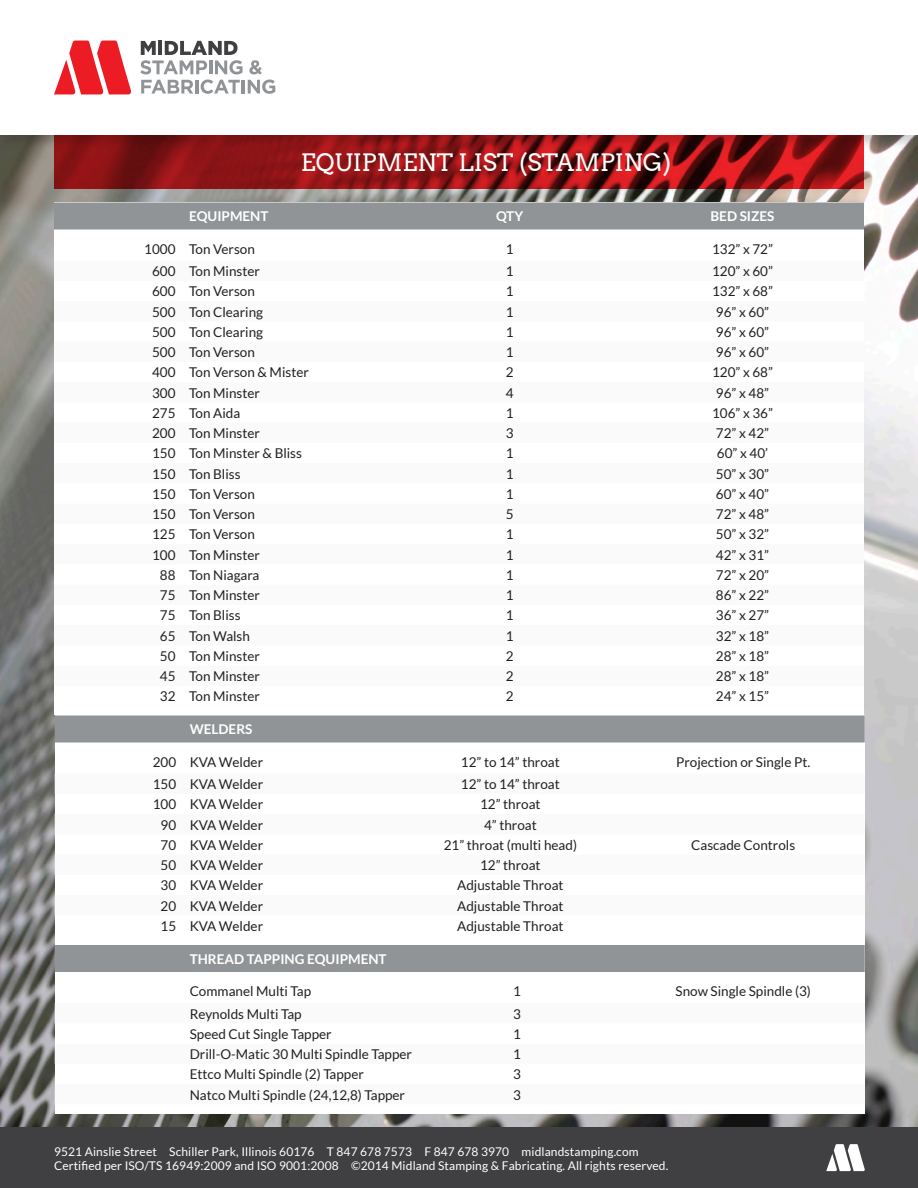
<style>
.page{position:relative;width:918px;height:1188px;background:#fff}
.page>*{position:absolute;margin:0;border:0;box-sizing:border-box;transform-origin:0 0}
.t1{font:24px "Arvo";color:#fff}
.t2{font:13.5px "Lato";color:#231f20}
.t3{font:700 13.5px "Lato";color:#fff}
.t4{font:12px "Lato";letter-spacing:.01em;color:#fff}
</style>
<div class="page">
<img style="left:0;top:150px;width:918px;height:977px">
<svg style="left:140px;top:41px;width:135px;height:53px"></svg>
<svg style="left:54px;top:40px;width:77px;height:55px"></svg>
<div style="left:54px;top:202px;width:810px;height:514px;background:#fff"></div>
<svg style="left:54px;top:202px;width:810px;height:28px;background:#949799"></svg>
<div style="left:55px;top:716px;width:810px;height:229px;background:#fff"></div>
<div style="left:55px;top:716px;width:810px;height:26px;background:#919496"></div>
<div style="left:55px;top:945px;width:810px;height:169px;background:#fff"></div>
<div style="left:55px;top:945px;width:810px;height:27px;background:#919496"></div>
<svg style="left:54px;top:135px;width:809px;height:54px;background:#891315"></svg>
<div style="left:0;top:1127px;width:918px;height:61px;background:#404042"></div>
<svg style="left:826px;top:1144px;width:39px;height:27px"></svg>
<p class="t1" style="left:301px;top:148px;width:372px">EQUIPMENT LIST (STAMPING)</p>
<p class="t3" style="left:189px;top:209px;width:81px">EQUIPMENT</p>
<p class="t3" style="left:496px;top:209px;width:29px">QTY</p>
<p class="t3" style="left:711px;top:209px;width:65px">BED SIZES</p>
<p class="t2" style="left:144px;top:241px;width:33px">1000</p>
<p class="t2" style="left:189px;top:241px;width:67px">Ton Verson</p>
<p class="t2" style="left:506px;top:241px;width:9px">1</p>
<p class="t2" style="left:712px;top:241px;width:62px">132” x 72”</p>
<p class="t2" style="left:152px;top:264px;width:25px">600</p>
<p class="t2" style="left:189px;top:264px;width:72px">Ton Minster</p>
<p class="t2" style="left:506px;top:264px;width:9px">1</p>
<p class="t2" style="left:712px;top:264px;width:62px">120” x 60”</p>
<p class="t2" style="left:152px;top:284px;width:25px">600</p>
<p class="t2" style="left:189px;top:284px;width:67px">Ton Verson</p>
<p class="t2" style="left:506px;top:284px;width:9px">1</p>
<p class="t2" style="left:712px;top:284px;width:62px">132” x 68”</p>
<p class="t2" style="left:152px;top:304px;width:25px">500</p>
<p class="t2" style="left:189px;top:304px;width:76px">Ton Clearing</p>
<p class="t2" style="left:506px;top:304px;width:9px">1</p>
<p class="t2" style="left:716px;top:304px;width:55px">96” x 60”</p>
<p class="t2" style="left:152px;top:325px;width:25px">500</p>
<p class="t2" style="left:189px;top:325px;width:76px">Ton Clearing</p>
<p class="t2" style="left:506px;top:325px;width:9px">1</p>
<p class="t2" style="left:716px;top:325px;width:55px">96” x 60”</p>
<p class="t2" style="left:152px;top:345px;width:25px">500</p>
<p class="t2" style="left:189px;top:345px;width:67px">Ton Verson</p>
<p class="t2" style="left:506px;top:345px;width:9px">1</p>
<p class="t2" style="left:716px;top:345px;width:55px">96” x 60”</p>
<p class="t2" style="left:152px;top:365px;width:25px">400</p>
<p class="t2" style="left:189px;top:365px;width:121px">Ton Verson &amp; Mister</p>
<p class="t2" style="left:506px;top:365px;width:9px">2</p>
<p class="t2" style="left:712px;top:365px;width:62px">120” x 68”</p>
<p class="t2" style="left:152px;top:385px;width:25px">300</p>
<p class="t2" style="left:189px;top:385px;width:72px">Ton Minster</p>
<p class="t2" style="left:506px;top:385px;width:9px">4</p>
<p class="t2" style="left:716px;top:385px;width:55px">96” x 48”</p>
<p class="t2" style="left:152px;top:406px;width:25px">275</p>
<p class="t2" style="left:189px;top:406px;width:53px">Ton Aida</p>
<p class="t2" style="left:506px;top:406px;width:9px">1</p>
<p class="t2" style="left:712px;top:406px;width:62px">106” x 36”</p>
<p class="t2" style="left:152px;top:426px;width:25px">200</p>
<p class="t2" style="left:189px;top:426px;width:72px">Ton Minster</p>
<p class="t2" style="left:506px;top:426px;width:9px">3</p>
<p class="t2" style="left:716px;top:426px;width:55px">72” x 42”</p>
<p class="t2" style="left:152px;top:446px;width:25px">150</p>
<p class="t2" style="left:189px;top:446px;width:115px">Ton Minster &amp; Bliss</p>
<p class="t2" style="left:506px;top:446px;width:9px">1</p>
<p class="t2" style="left:717px;top:446px;width:53px">60” x 40’</p>
<p class="t2" style="left:152px;top:466px;width:25px">150</p>
<p class="t2" style="left:189px;top:466px;width:53px">Ton Bliss</p>
<p class="t2" style="left:506px;top:466px;width:9px">1</p>
<p class="t2" style="left:716px;top:466px;width:55px">50” x 30”</p>
<p class="t2" style="left:152px;top:487px;width:25px">150</p>
<p class="t2" style="left:189px;top:487px;width:67px">Ton Verson</p>
<p class="t2" style="left:506px;top:487px;width:9px">1</p>
<p class="t2" style="left:716px;top:487px;width:55px">60” x 40”</p>
<p class="t2" style="left:152px;top:507px;width:25px">150</p>
<p class="t2" style="left:189px;top:507px;width:67px">Ton Verson</p>
<p class="t2" style="left:506px;top:507px;width:9px">5</p>
<p class="t2" style="left:716px;top:507px;width:55px">72” x 48”</p>
<p class="t2" style="left:152px;top:527px;width:25px">125</p>
<p class="t2" style="left:189px;top:527px;width:67px">Ton Verson</p>
<p class="t2" style="left:506px;top:527px;width:9px">1</p>
<p class="t2" style="left:716px;top:527px;width:55px">50” x 32”</p>
<p class="t2" style="left:152px;top:547px;width:25px">100</p>
<p class="t2" style="left:189px;top:547px;width:72px">Ton Minster</p>
<p class="t2" style="left:506px;top:547px;width:9px">1</p>
<p class="t2" style="left:716px;top:547px;width:55px">42” x 31”</p>
<p class="t2" style="left:160px;top:568px;width:17px">88</p>
<p class="t2" style="left:189px;top:568px;width:72px">Ton Niagara</p>
<p class="t2" style="left:506px;top:568px;width:9px">1</p>
<p class="t2" style="left:716px;top:568px;width:55px">72” x 20”</p>
<p class="t2" style="left:160px;top:588px;width:17px">75</p>
<p class="t2" style="left:189px;top:588px;width:72px">Ton Minster</p>
<p class="t2" style="left:506px;top:588px;width:9px">1</p>
<p class="t2" style="left:716px;top:588px;width:55px">86” x 22”</p>
<p class="t2" style="left:160px;top:608px;width:17px">75</p>
<p class="t2" style="left:189px;top:608px;width:53px">Ton Bliss</p>
<p class="t2" style="left:506px;top:608px;width:9px">1</p>
<p class="t2" style="left:716px;top:608px;width:55px">36” x 27”</p>
<p class="t2" style="left:160px;top:628px;width:17px">65</p>
<p class="t2" style="left:189px;top:628px;width:62px">Ton Walsh</p>
<p class="t2" style="left:506px;top:628px;width:9px">1</p>
<p class="t2" style="left:716px;top:628px;width:55px">32” x 18”</p>
<p class="t2" style="left:160px;top:649px;width:17px">50</p>
<p class="t2" style="left:189px;top:649px;width:72px">Ton Minster</p>
<p class="t2" style="left:506px;top:649px;width:9px">2</p>
<p class="t2" style="left:716px;top:649px;width:55px">28” x 18”</p>
<p class="t2" style="left:160px;top:669px;width:17px">45</p>
<p class="t2" style="left:189px;top:669px;width:72px">Ton Minster</p>
<p class="t2" style="left:506px;top:669px;width:9px">2</p>
<p class="t2" style="left:716px;top:669px;width:55px">28” x 18”</p>
<p class="t2" style="left:160px;top:689px;width:17px">32</p>
<p class="t2" style="left:189px;top:689px;width:72px">Ton Minster</p>
<p class="t2" style="left:506px;top:689px;width:9px">2</p>
<p class="t2" style="left:716px;top:689px;width:55px">24” x 15”</p>
<p class="t3" style="left:190px;top:722px;width:64px">WELDERS</p>
<p class="t2" style="left:153px;top:754px;width:25px">200</p>
<p class="t2" style="left:190px;top:754px;width:75px">KVA Welder</p>
<p class="t2" style="left:461px;top:754px;width:100px">12” to 14” throat</p>
<p class="t2" style="left:676px;top:754px;width:135px">Projection or Single Pt.</p>
<p class="t2" style="left:153px;top:777px;width:25px">150</p>
<p class="t2" style="left:190px;top:777px;width:75px">KVA Welder</p>
<p class="t2" style="left:461px;top:777px;width:100px">12” to 14” throat</p>
<p class="t2" style="left:153px;top:797px;width:25px">100</p>
<p class="t2" style="left:190px;top:797px;width:75px">KVA Welder</p>
<p class="t2" style="left:480px;top:797px;width:62px">12” throat</p>
<p class="t2" style="left:161px;top:817px;width:17px">90</p>
<p class="t2" style="left:190px;top:817px;width:75px">KVA Welder</p>
<p class="t2" style="left:484px;top:817px;width:54px">4” throat</p>
<p class="t2" style="left:161px;top:838px;width:17px">70</p>
<p class="t2" style="left:190px;top:838px;width:75px">KVA Welder</p>
<p class="t2" style="left:444px;top:838px;width:135px">21” throat (multi head)</p>
<p class="t2" style="left:691px;top:838px;width:105px">Cascade Controls</p>
<p class="t2" style="left:161px;top:858px;width:17px">50</p>
<p class="t2" style="left:190px;top:858px;width:75px">KVA Welder</p>
<p class="t2" style="left:480px;top:858px;width:62px">12” throat</p>
<p class="t2" style="left:161px;top:878px;width:17px">30</p>
<p class="t2" style="left:190px;top:878px;width:75px">KVA Welder</p>
<p class="t2" style="left:457px;top:878px;width:108px">Adjustable Throat</p>
<p class="t2" style="left:161px;top:898px;width:17px">20</p>
<p class="t2" style="left:190px;top:898px;width:75px">KVA Welder</p>
<p class="t2" style="left:457px;top:898px;width:108px">Adjustable Throat</p>
<p class="t2" style="left:161px;top:919px;width:17px">15</p>
<p class="t2" style="left:190px;top:919px;width:75px">KVA Welder</p>
<p class="t2" style="left:457px;top:919px;width:108px">Adjustable Throat</p>
<p class="t3" style="left:190px;top:951px;width:198px">THREAD TAPPING EQUIPMENT</p>
<p class="t2" style="left:190px;top:984px;width:123px">Commanel Multi Tap</p>
<p class="t2" style="left:513px;top:984px;width:9px">1</p>
<p class="t2" style="left:676px;top:984px;width:137px">Snow Single Spindle (3)</p>
<p class="t2" style="left:190px;top:1006px;width:114px">Reynolds Multi Tap</p>
<p class="t2" style="left:513px;top:1006px;width:9px">3</p>
<p class="t2" style="left:190px;top:1027px;width:143px">Speed Cut Single Tapper</p>
<p class="t2" style="left:513px;top:1027px;width:9px">1</p>
<p class="t2" style="left:190px;top:1047px;width:224px">Drill-O-Matic 30 Multi Spindle Tapper</p>
<p class="t2" style="left:513px;top:1047px;width:9px">1</p>
<p class="t2" style="left:190px;top:1067px;width:176px">Ettco Multi Spindle (2) Tapper</p>
<p class="t2" style="left:513px;top:1067px;width:9px">3</p>
<p class="t2" style="left:190px;top:1087px;width:217px">Natco Multi Spindle (24,12,8) Tapper</p>
<p class="t2" style="left:513px;top:1087px;width:9px">3</p>
<p class="t4" style="left:54px;top:1145px;width:586px">9521 Ainslie Street Schiller Park, Illinois 60176 T 847 678 7573 F 847 678 3970 midlandstamping.com</p>
<p class="t4" style="left:54px;top:1159px;width:616px">Certified per ISO/TS 16949:2009 and ISO 9001:2008 ©2014 Midland Stamping &amp; Fabricating. All rights reserved.</p>
</div>
